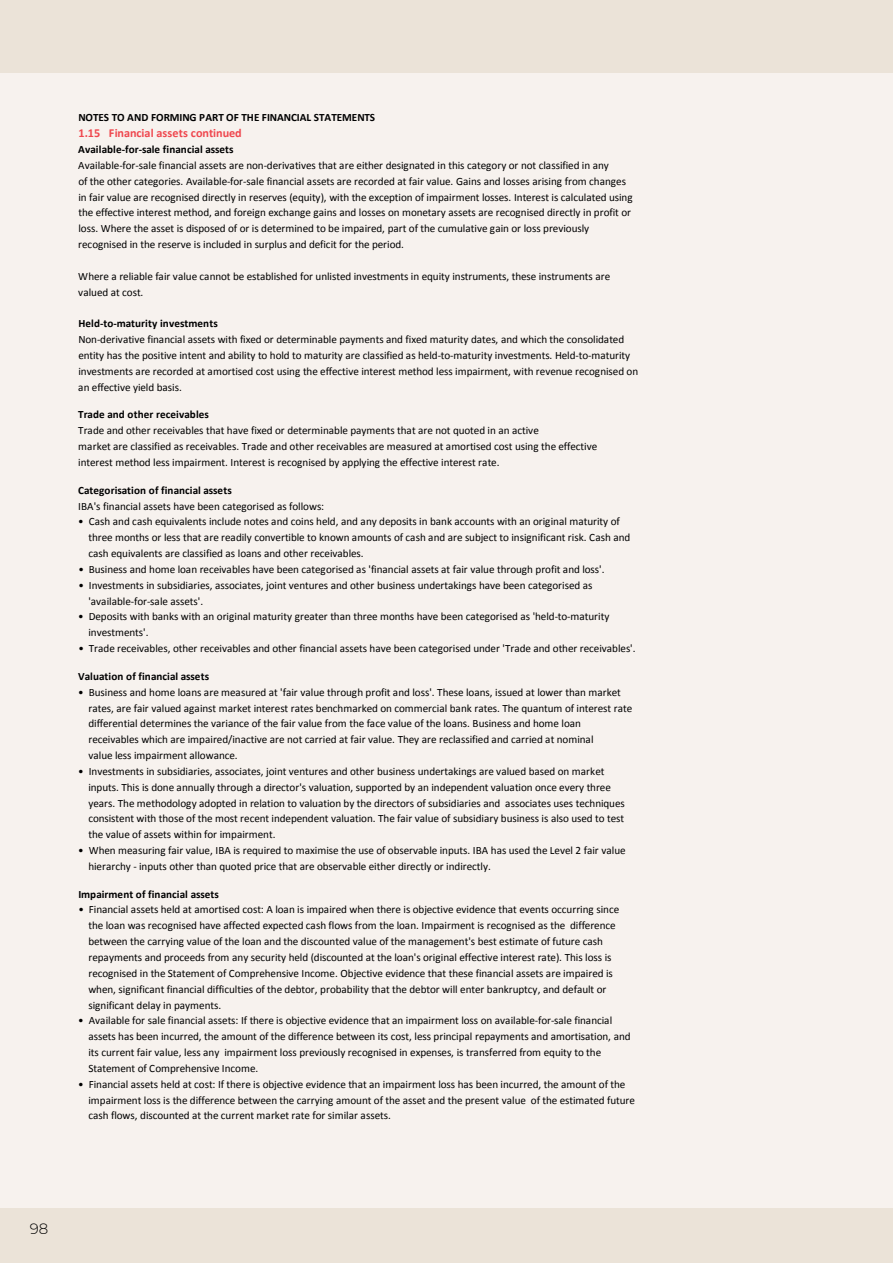
<style>
.page{position:relative;width:893px;height:1263px;background:#ebe3d8}
.page>*{position:absolute;margin:0;border:0;box-sizing:border-box;transform-origin:0 0}
.t1{font:300 15px "Montserrat";color:#000}
.t2{font:700 12.3px "Calibri";letter-spacing:-.005em;color:#ef474e}
.t3{font:11.1px/15.9px "Calibri";letter-spacing:-.005em;color:#000}
.t4{font:700 11.1px "Calibri";letter-spacing:.01em;color:#000}
</style>
<div class="page">
<div style="left:0;top:74px;width:893px;height:1134px;background:#f7f2ee"></div>
<p class="t4" style="left:78px;top:111px;width:298px">NOTES TO AND FORMING PART OF THE FINANCIAL STATEMENTS</p>
<p class="t2" style="left:79px;top:125px;width:165px">1.15 Financial assets continued</p>
<p class="t4" style="left:78px;top:142px;width:157px">Available‐for‐sale financial assets</p>
<p class="t3" style="left:78px;top:157px;width:532px">Available‐for‐sale financial assets are non‐derivatives that are either designated in this category or not classified in any</p>
<p class="t3" style="left:78px;top:173px;width:556px">of the other categories. Available‐for‐sale financial assets are recorded at fair value. Gains and losses arising from changes in fair value are recognised directly in reserves (equity), with the exception of impairment losses. Interest is calculated using the effective interest method, and foreign exchange gains and losses on monetary assets are recognised directly in profit or loss. Where the asset is disposed of or is determined to be impaired, part of the cumulative gain or loss previously</p>
<p class="t3" style="left:78px;top:237px;width:327px">recognised in the reserve is included in surplus and deficit for the period.</p>
<p class="t3" style="left:78px;top:268px;width:533px">Where a reliable fair value cannot be established for unlisted investments in equity instruments, these instruments are valued at cost.</p>
<p class="t4" style="left:78px;top:317px;width:141px">Held‐to‐maturity investments</p>
<p class="t3" style="left:78px;top:332px;width:547px">Non‐derivative financial assets with fixed or determinable payments and fixed maturity dates, and which the consolidated</p>
<p class="t3" style="left:78px;top:347px;width:561px">entity has the positive intent and ability to hold to maturity are classified as held‐to‐maturity investments. Held‐to‐maturity investments are recorded at amortised cost using the effective interest method less impairment, with revenue recognised on an effective yield basis.</p>
<p class="t4" style="left:78px;top:408px;width:132px">Trade and other receivables</p>
<p class="t3" style="left:78px;top:423px;width:520px">Trade and other receivables that have fixed or determinable payments that are not quoted in an active<br>market are classified as receivables. Trade and other receivables are measured at amortised cost using the effective interest method less impairment. Interest is recognised by applying the effective interest rate.</p>
<p class="t4" style="left:78px;top:483px;width:155px">Categorisation of financial assets</p>
<p class="t3" style="left:78px;top:498px;width:247px">IBA's financial assets have been categorised as follows:</p>
<p class="t3" style="left:88px;top:514px;width:543px;text-indent:-10px">• Cash and cash equivalents include notes and coins held, and any deposits in bank accounts with an original maturity of three months or less that are readily convertible to known amounts of cash and are subject to insignificant risk. Cash and cash equivalents are classified as loans and other receivables.</p>
<p class="t3" style="left:78px;top:561px;width:528px">• Business and home loan receivables have been categorised as 'financial assets at fair value through profit and loss'.</p>
<p class="t3" style="left:88px;top:577px;width:506px;text-indent:-10px">• Investments in subsidiaries, associates, joint ventures and other business undertakings have been categorised as 'available‐for‐sale assets'.</p>
<p class="t3" style="left:78px;top:609px;width:533px">• Deposits with banks with an original maturity greater than three months have been categorised as 'held‐to‐maturity</p>
<p class="t3" style="left:88px;top:625px;width:62px">investments'.</p>
<p class="t3" style="left:78px;top:640px;width:559px">• Trade receivables, other receivables and other financial assets have been categorised under 'Trade and other receivables'.</p>
<p class="t4" style="left:78px;top:669px;width:132px">Valuation of financial assets</p>
<p class="t3" style="left:88px;top:684px;width:545px;text-indent:-10px">• Business and home loans are measured at 'fair value through profit and loss'. These loans, issued at lower than market rates, are fair valued against market interest rates benchmarked on commercial bank rates. The quantum of interest rate differential determines the variance of the fair value from the face value of the loans. Business and home loan receivables which are impaired/inactive are not carried at fair value. They are reclassified and carried at nominal<br>value less impairment allowance.</p>
<p class="t3" style="left:88px;top:763px;width:538px;text-indent:-10px">• Investments in subsidiaries, associates, joint ventures and other business undertakings are valued based on market inputs. This is done annually through a director's valuation, supported by an independent valuation once every three years. The methodology adopted in relation to valuation by the directors of subsidiaries and associates uses techniques consistent with those of the most recent independent valuation. The fair value of subsidiary business is also used to test the value of assets within for impairment.</p>
<p class="t3" style="left:88px;top:842px;width:539px;text-indent:-10px">• When measuring fair value, IBA is required to maximise the use of observable inputs. IBA has used the Level 2 fair value hierarchy ‐ inputs other than quoted price that are observable either directly or indirectly.</p>
<p class="t4" style="left:78px;top:887px;width:142px">Impairment of financial assets</p>
<p class="t3" style="left:78px;top:902px;width:542px;text-align:center">• Financial assets held at amortised cost: A loan is impaired when there is objective evidence that events occurring since the loan was recognised have affected expected cash flows from the loan. Impairment is recognised as the difference between the carrying value of the loan and the discounted value of the management's best estimate of future cash repayments and proceeds from any security held (discounted at the loan's original effective interest rate). This loss is recognised in the Statement of Comprehensive Income. Objective evidence that these financial assets are impaired is</p>
<p class="t3" style="left:78px;top:1013px;width:535px">• Available for sale financial assets: If there is objective evidence that an impairment loss on available‐for‐sale financial</p>
<p class="t3" style="left:88px;top:981px;width:519px">when, significant financial difficulties of the debtor, probability that the debtor will enter bankruptcy, and default or significant delay in payments.</p>
<p class="t3" style="left:88px;top:1029px;width:544px">assets has been incurred, the amount of the difference between its cost, less principal repayments and amortisation, and its current fair value, less any impairment loss previously recognised in expenses, is transferred from equity to the<br>Statement of Comprehensive Income.</p>
<p class="t3" style="left:88px;top:1076px;width:548px;text-indent:-10px">• Financial assets held at cost: If there is objective evidence that an impairment loss has been incurred, the amount of the impairment loss is the difference between the carrying amount of the asset and the present value of the estimated future cash flows, discounted at the current market rate for similar assets.</p>
<h1 class="t1" style="left:30px;top:1218px;width:20px">98</h1>
</div>
